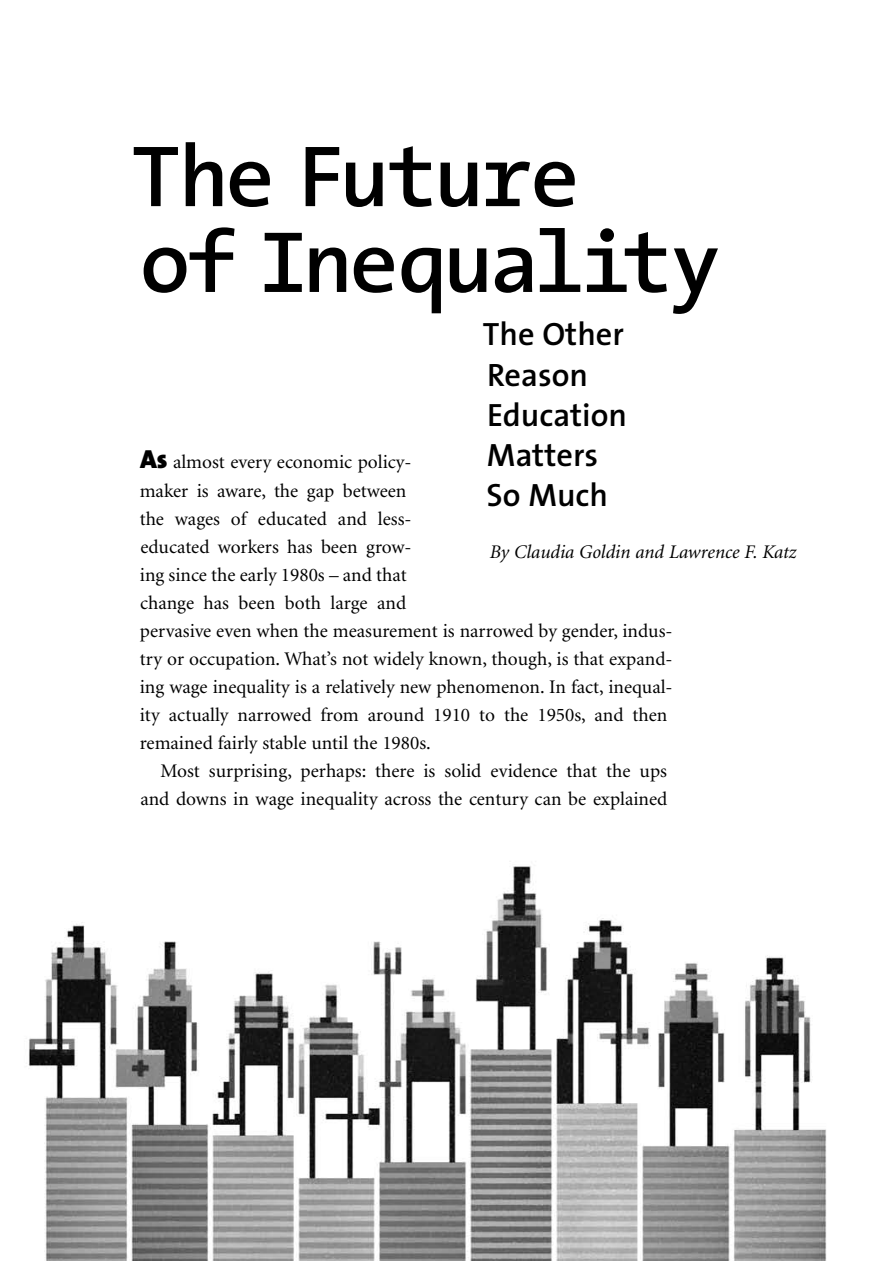
<style>
.page{position:relative;width:883px;height:1261px;background:#fff}
.page>*{position:absolute;margin:0;border:0;box-sizing:border-box;transform-origin:0 0}
.t1{font:600 87.5px/85.8px "The Sans Mono";letter-spacing:-.07em;color:#000}
.t2{font:600 32.38px/40.2px "The Sans";color:#000}
.t3{font:19.25px/28px "Minion";color:#000}
.t4{font:italic 19.25px "Minion";color:#000}
.s1{font-family:"The Sans";font-weight:900;font-size:26.25px}
</style>
<div class="page">
<img style="left:28px;top:866px;width:799px;height:394px">
<h1 class="t1" style="left:129px;top:135px;width:593px">The Future<br>of Inequality</h1>
<h2 class="t2" style="left:482px;top:313px;width:146px">The Other<br>Reason<br>Education<br>Matters<br>So Much</h2>
<p class="t3" style="left:140px;top:449px;width:534px"><span class="s1">As</span> almost every economic policy-<br>maker is aware, the gap between<br>the wages of educated and less-<br>educated workers has been grow-<br>ing since the early 1980s – and that<br>change has been both large and<br>pervasive even when the measurement is narrowed by gender, indus&shy;try or occupation. What’s not widely known, though, is that expand&shy;ing wage inequality is a relatively new phenomenon. In fact, inequal&shy;ity actually narrowed from around 1910 to the 1950s, and then remained fairly stable until the 1980s.</p>
<p class="t3" style="left:140px;top:757px;width:528px;text-align:right">Most surprising, perhaps: there is solid evidence that the ups and downs in wage inequality across the century can be explained</p>
<p class="t4" style="left:489px;top:542px;width:308px">By Claudia Goldin and Lawrence F. Katz</p>
</div>
